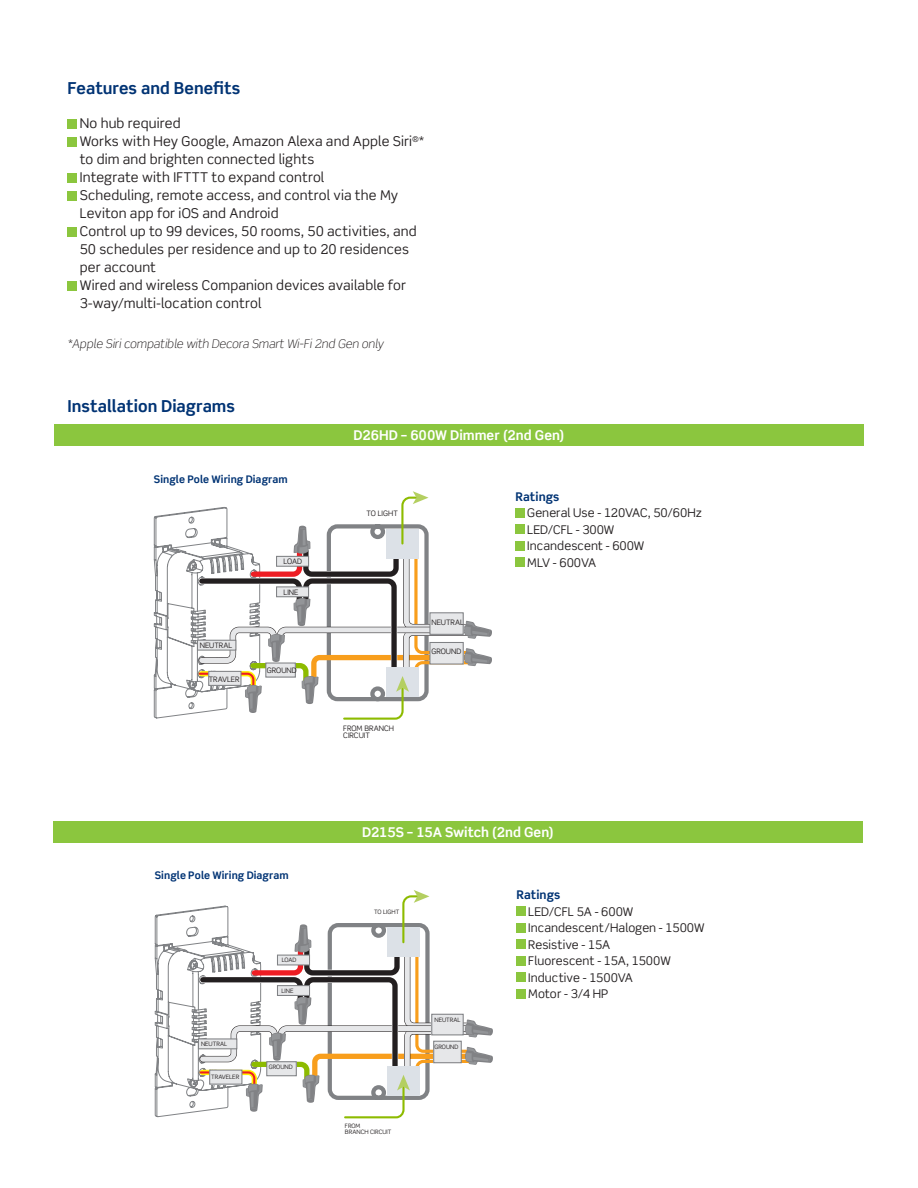
<style>
.page{position:relative;width:918px;height:1188px;background:#fff}
.page>*{position:absolute;margin:0;border:0;box-sizing:border-box;transform-origin:0 0}
.t1{font:700 16.5px "Scene Std";color:#013374}
.t2{font:13.5px/18px "Scene Std";letter-spacing:.01em;color:#231f20}
.t3{font:700 13.5px "Scene Std";letter-spacing:-.005em;color:#fff}
.t4{font:12px "Scene Std";color:#231f20}
.t5{font:italic 300 12px "Scene Std";color:#231f20}
.t6{font:700 12px "Scene Std";color:#013374}
.t7{font:700 10.5px "Scene Std";letter-spacing:.005em;color:#013374}
.t8{font:7.5px/7.5px "Scene Std";color:#231f20}
.t9{font:6px "Scene Std";color:#231f20}
</style>
<div class="page">
<div style="left:68px;top:119px;width:9px;height:9px;background:#8bc63e"></div>
<div style="left:68px;top:137px;width:9px;height:9px;background:#8bc63e"></div>
<div style="left:68px;top:173px;width:9px;height:9px;background:#8bc63e"></div>
<div style="left:68px;top:191px;width:9px;height:9px;background:#8bc63e"></div>
<div style="left:68px;top:227px;width:9px;height:9px;background:#8bc63e"></div>
<div style="left:68px;top:281px;width:9px;height:9px;background:#8bc63e"></div>
<div style="left:54px;top:424px;width:810px;height:22px;background:#8bc63e"></div>
<div style="left:53px;top:821px;width:810px;height:21px;background:#8bc63e"></div>
<div style="left:516px;top:508px;width:9px;height:9px;background:#8bc63e"></div>
<div style="left:516px;top:524px;width:9px;height:10px;background:#8bc63e"></div>
<div style="left:516px;top:541px;width:9px;height:9px;background:#8bc63e"></div>
<div style="left:516px;top:557px;width:9px;height:10px;background:#8bc63e"></div>
<svg style="left:153px;top:491px;width:339px;height:229px"></svg>
<div style="left:430px;top:613px;width:33px;height:21px;background:#e6e7e9"></div>
<div style="left:429px;top:612px;width:35px;height:23px;border:1px solid #808285"></div>
<div style="left:517px;top:907px;width:9px;height:9px;background:#8bc63e"></div>
<div style="left:517px;top:923px;width:9px;height:9px;background:#8bc63e"></div>
<div style="left:517px;top:940px;width:9px;height:9px;background:#8bc63e"></div>
<div style="left:517px;top:956px;width:9px;height:9px;background:#8bc63e"></div>
<div style="left:517px;top:973px;width:9px;height:9px;background:#8bc63e"></div>
<div style="left:517px;top:989px;width:9px;height:9px;background:#8bc63e"></div>
<svg style="left:154px;top:890px;width:339px;height:229px"></svg>
<p class="t1" style="left:68px;top:78px;width:174px">Features and Benefits</p>
<p class="t2" style="left:80px;top:114px;width:102px">No hub required</p>
<p class="t2" style="left:80px;top:132px;width:346px">Works with Hey Google, Amazon Alexa and Apple Siri<sup>®</sup>* to dim and brighten connected lights</p>
<p class="t2" style="left:80px;top:168px;width:246px">Integrate with IFTTT to expand control</p>
<p class="t2" style="left:80px;top:186px;width:320px">Scheduling, remote access, and control via the My<br>Leviton app for iOS and Android</p>
<p class="t2" style="left:80px;top:222px;width:338px">Control up to 99 devices, 50 rooms, 50 activities, and<br>50 schedules per residence and up to 20 residences per account</p>
<p class="t2" style="left:80px;top:276px;width:328px">Wired and wireless Companion devices available for<br>3-way/multi-location control</p>
<p class="t5" style="left:68px;top:336px;width:317px">*Apple Siri compatible with Decora Smart Wi-Fi 2nd Gen only</p>
<p class="t1" style="left:68px;top:396px;width:169px">Installation Diagrams</p>
<p class="t7" style="left:154px;top:473px;width:135px">Single Pole Wiring Diagram</p>
<p class="t8" style="left:200px;top:642px;width:34px">NEUTRAL</p>
<p class="t8" style="left:209px;top:675px;width:32px">TRAVLER</p>
<p class="t8" style="left:284px;top:558px;width:20px">LOAD</p>
<p class="t8" style="left:284px;top:588px;width:16px">LINE</p>
<p class="t8" style="left:267px;top:666px;width:31px">GROUND</p>
<p class="t7" style="left:155px;top:868px;width:135px">Single Pole Wiring Diagram</p>
<p class="t9" style="left:282px;top:956px;width:16px">LOAD</p>
<p class="t9" style="left:201px;top:1040px;width:28px">NEUTRAL</p>
<p class="t9" style="left:211px;top:1073px;width:30px">TRAVELER</p>
<p class="t9" style="left:281px;top:987px;width:13px">LINE</p>
<p class="t9" style="left:269px;top:1063px;width:25px">GROUND</p>
<p class="t3" style="left:353px;top:427px;width:213px">D26HD – 600W Dimmer (2nd Gen)</p>
<p class="t8" style="left:367px;top:510px;width:33px">TO LIGHT</p>
<p class="t8" style="left:343px;top:724px;width:52px">FROM BRANCH<br>CIRCUIT</p>
<p class="t8" style="left:431px;top:618px;width:34px">NEUTRAL</p>
<p class="t8" style="left:431px;top:647px;width:31px">GROUND</p>
<p class="t6" style="left:516px;top:489px;width:45px">Ratings</p>
<p class="t4" style="left:527px;top:505px;width:176px">General Use - 120VAC, 50/60Hz</p>
<p class="t4" style="left:527px;top:522px;width:89px">LED/CFL - 300W</p>
<p class="t4" style="left:527px;top:538px;width:119px">Incandescent - 600W</p>
<p class="t4" style="left:527px;top:555px;width:70px">MLV - 600VA</p>
<p class="t3" style="left:362px;top:824px;width:193px">D215S – 15A Switch (2nd Gen)</p>
<p class="t9" style="left:374px;top:908px;width:26px">TO LIGHT</p>
<p class="t9" style="left:345px;top:1122px;width:17px">FROM</p>
<p class="t9" style="left:345px;top:1128px;width:48px">BRANCH CIRCUIT</p>
<p class="t9" style="left:434px;top:1016px;width:28px">NEUTRAL</p>
<p class="t9" style="left:434px;top:1043px;width:25px">GROUND</p>
<p class="t6" style="left:517px;top:887px;width:45px">Ratings</p>
<p class="t4" style="left:528px;top:904px;width:107px">LED/CFL 5A - 600W</p>
<p class="t4" style="left:528px;top:920px;width:178px">Incandescent/Halogen - 1500W</p>
<p class="t4" style="left:528px;top:937px;width:83px">Resistive - 15A</p>
<p class="t4" style="left:528px;top:953px;width:144px">Fluorescent - 15A, 1500W</p>
<p class="t4" style="left:528px;top:970px;width:106px">Inductive - 1500VA</p>
<p class="t4" style="left:528px;top:986px;width:82px">Motor - 3/4 HP</p>
</div>
